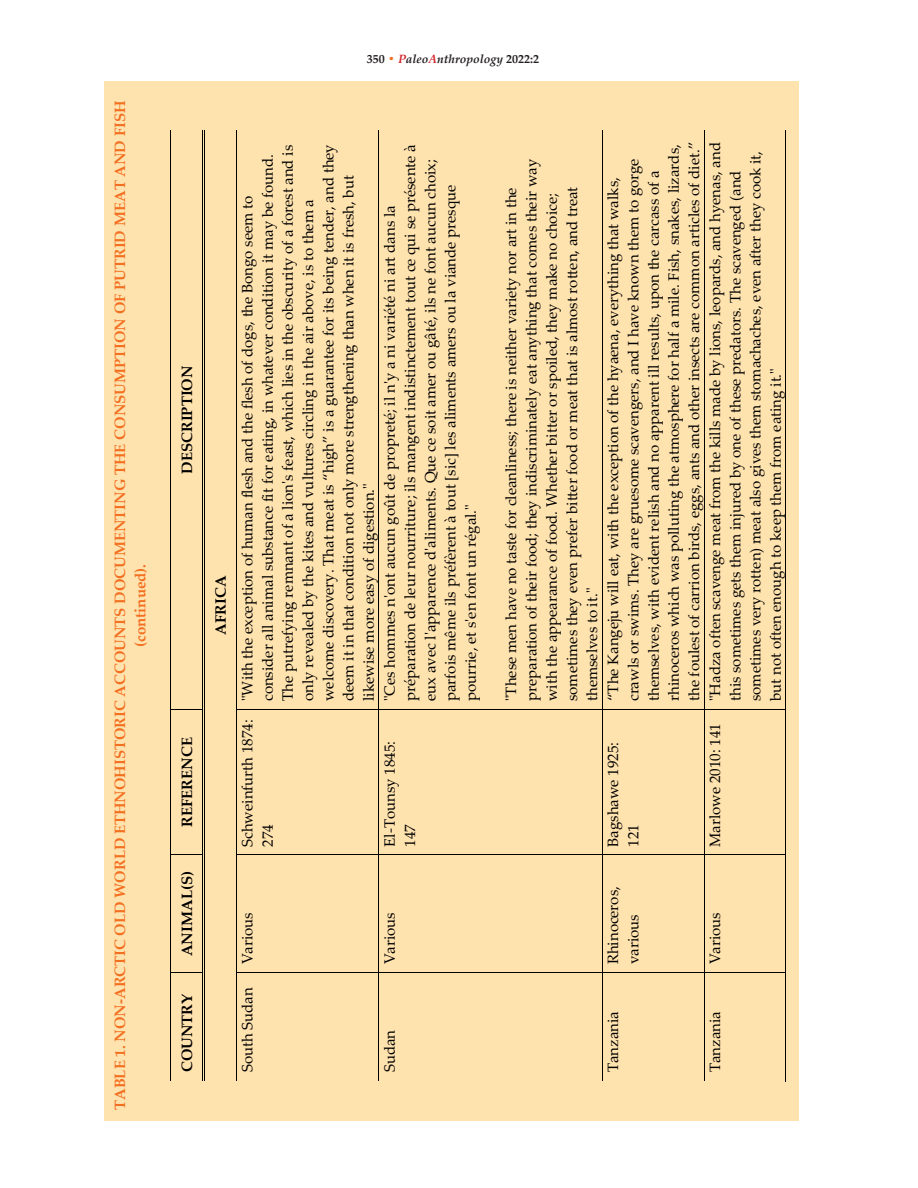
<style>
.page{position:relative;width:918px;height:1188px;background:#fff}
.page>*{position:absolute;margin:0;border:0;box-sizing:border-box;transform-origin:0 0}
.t1{font:15px/20.2px "Palatino Linotype";color:#000}
.t2{font:700 15px/20.2px "Palatino Linotype";color:#f37021;text-align:center}
.t3{font:700 15px "Palatino Linotype";color:#000}
.t4{font:italic 700 12px "Palatino Linotype";color:#231f20}
.s1{font-style:normal}
.s2{font-style:normal;color:#f36e21}
.s3{color:#d1232a}
</style>
<div class="page">
<div style="left:104px;top:81px;width:694px;height:1039px;background:#ffe3af"></div>
<hr style="left:170px;top:973px;width:1px;height:107px;background:#000">
<hr style="left:170px;top:855px;width:1px;height:117px;background:#000">
<hr style="left:170px;top:710px;width:1px;height:145px;background:#000">
<hr style="left:170px;top:130px;width:1px;height:579px;background:#000">
<hr style="left:171px;top:972px;width:31px;height:1px;background:#000">
<hr style="left:171px;top:855px;width:31px;height:1px;background:#000">
<hr style="left:171px;top:709px;width:31px;height:1px;background:#000">
<hr style="left:202px;top:973px;width:1px;height:107px;background:#000">
<hr style="left:204px;top:973px;width:1px;height:107px;background:#000">
<hr style="left:202px;top:855px;width:1px;height:116px;background:#000">
<hr style="left:204px;top:855px;width:1px;height:116px;background:#000">
<hr style="left:202px;top:710px;width:1px;height:143px;background:#000">
<hr style="left:204px;top:710px;width:1px;height:143px;background:#000">
<hr style="left:202px;top:130px;width:1px;height:577px;background:#000">
<hr style="left:204px;top:130px;width:1px;height:577px;background:#000">
<hr style="left:236px;top:973px;width:1px;height:107px;background:#000">
<hr style="left:236px;top:855px;width:1px;height:117px;background:#000">
<hr style="left:236px;top:710px;width:1px;height:145px;background:#000">
<hr style="left:236px;top:130px;width:1px;height:579px;background:#000">
<hr style="left:237px;top:972px;width:141px;height:1px;background:#000">
<hr style="left:237px;top:855px;width:141px;height:1px;background:#000">
<hr style="left:237px;top:709px;width:141px;height:1px;background:#000">
<hr style="left:378px;top:973px;width:1px;height:107px;background:#000">
<hr style="left:378px;top:855px;width:1px;height:117px;background:#000">
<hr style="left:378px;top:710px;width:1px;height:145px;background:#000">
<hr style="left:378px;top:130px;width:1px;height:579px;background:#000">
<hr style="left:379px;top:972px;width:223px;height:1px;background:#000">
<hr style="left:379px;top:855px;width:223px;height:1px;background:#000">
<hr style="left:379px;top:709px;width:223px;height:1px;background:#000">
<hr style="left:602px;top:973px;width:1px;height:107px;background:#000">
<hr style="left:602px;top:855px;width:1px;height:117px;background:#000">
<hr style="left:602px;top:710px;width:1px;height:145px;background:#000">
<hr style="left:602px;top:130px;width:1px;height:579px;background:#000">
<hr style="left:602px;top:972px;width:102px;height:1px;background:#000">
<hr style="left:602px;top:855px;width:102px;height:1px;background:#000">
<hr style="left:602px;top:709px;width:102px;height:1px;background:#000">
<hr style="left:704px;top:973px;width:1px;height:107px;background:#000">
<hr style="left:704px;top:855px;width:1px;height:117px;background:#000">
<hr style="left:704px;top:710px;width:1px;height:145px;background:#000">
<hr style="left:704px;top:130px;width:1px;height:579px;background:#000">
<hr style="left:785px;top:973px;width:1px;height:109px;background:#000">
<hr style="left:704px;top:972px;width:81px;height:1px;background:#000">
<hr style="left:785px;top:855px;width:1px;height:117px;background:#000">
<hr style="left:704px;top:855px;width:81px;height:1px;background:#000">
<hr style="left:785px;top:710px;width:1px;height:145px;background:#000">
<hr style="left:704px;top:709px;width:81px;height:1px;background:#000">
<hr style="left:785px;top:130px;width:1px;height:579px;background:#000">
<p class="t2" style="left:109px;top:1110px;width:1011px;rotate:-90deg">TABLE 1. NON-ARCTIC OLD WORLD ETHNOHISTORIC ACCOUNTS DOCUMENTING THE CONSUMPTION OF PUTRID MEAT AND FISH (continued).</p>
<p class="t4" style="left:367px;top:50px;width:174px"><span class="s1">350</span> <span class="s2">•</span> <span class="s3">P</span>aleo<span class="s3">A</span>nthropology <span class="s1">2022:2</span></p>
<p class="t3" style="left:176px;top:474px;width:110px;rotate:-90deg">DESCRIPTION</p>
<p class="t3" style="left:176px;top:827px;width:91px;rotate:-90deg">REFERENCE</p>
<p class="t3" style="left:176px;top:956px;width:86px;rotate:-90deg">ANIMAL(S)</p>
<p class="t3" style="left:176px;top:1072px;width:80px;rotate:-90deg">COUNTRY</p>
<p class="t3" style="left:210px;top:635px;width:61px;rotate:-90deg">AFRICA</p>
<p class="t1" style="left:237px;top:701px;width:558px;rotate:-90deg">"With the exception of human flesh and the flesh of dogs, the Bongo seem to consider all animal substance fit for eating, in whatever condition it may be found.<br>The putrefying remnant of a lion's feast, which lies in the obscurity of a forest and is only revealed by the kites and vultures circling in the air above, is to them a welcome discovery. That meat is “high” is a guarantee for its being tender, and they deem it in that condition not only more strengthening than when it is fresh, but likewise more easy of digestion."</p>
<p class="t1" style="left:379px;top:701px;width:558px;rotate:-90deg">"Ces hommes n'ont aucun goût de propreté; il n'y a ni variété ni art dans la préparation de leur nourriture; ils mangent indistinctement tout ce qui se présente à eux avec l'apparence d'aliments. Que ce soit amer ou gâté, ils ne font aucun choix; parfois même ils préfèrent à tout [sic] les aliments amers ou la viande presque pourrie, et s'en font un régal."</p>
<p class="t1" style="left:237px;top:847px;width:129px;rotate:-90deg">Schweinfurth 1874:<br>274</p>
<p class="t1" style="left:379px;top:847px;width:107px;rotate:-90deg">El-Tounsy 1845:<br>147</p>
<p class="t1" style="left:237px;top:964px;width:54px;rotate:-90deg">Various</p>
<p class="t1" style="left:237px;top:1072px;width:86px;rotate:-90deg">South Sudan</p>
<p class="t1" style="left:379px;top:964px;width:54px;rotate:-90deg">Various</p>
<p class="t1" style="left:379px;top:1072px;width:44px;rotate:-90deg">Sudan</p>
<p class="t1" style="left:500px;top:701px;width:544px;rotate:-90deg">"These men have no taste for cleanliness; there is neither variety nor art in the preparation of their food; they indiscriminately eat anything that comes their way with the appearance of food. Whether bitter or spoiled, they make no choice; sometimes they even prefer bitter food or meat that is almost rotten, and treat themselves to it."</p>
<p class="t1" style="left:704px;top:701px;width:560px;rotate:-90deg">"Hadza often scavenge meat from the kills made by lions, leopards, and hyenas, and this sometimes gets them injured by one of these predators. The scavenged (and sometimes very rotten) meat also gives them stomachaches, even after they cook it, but not often enough to keep them from eating it."</p>
<p class="t1" style="left:602px;top:701px;width:561px;rotate:-90deg">“The Kangeju will eat, with the exception of the hyaena, everything that walks, crawls or swims. They are gruesome scavengers, and I have known them to gorge themselves, with evident relish and no apparent ill results, upon the carcass of a rhinoceros which was polluting the atmosphere for half a mile. Fish, snakes, lizards, the foulest of carrion birds, eggs, ants and other insects are common articles of diet.”</p>
<p class="t1" style="left:603px;top:847px;width:106px;rotate:-90deg">Bagshawe 1925:<br>121</p>
<p class="t1" style="left:704px;top:847px;width:125px;rotate:-90deg">Marlowe 2010: 141</p>
<p class="t1" style="left:603px;top:964px;width:80px;rotate:-90deg">Rhinoceros, various</p>
<p class="t1" style="left:704px;top:964px;width:54px;rotate:-90deg">Various</p>
<p class="t1" style="left:602px;top:1072px;width:63px;rotate:-90deg">Tanzania</p>
<p class="t1" style="left:704px;top:1072px;width:63px;rotate:-90deg">Tanzania</p>
</div>
